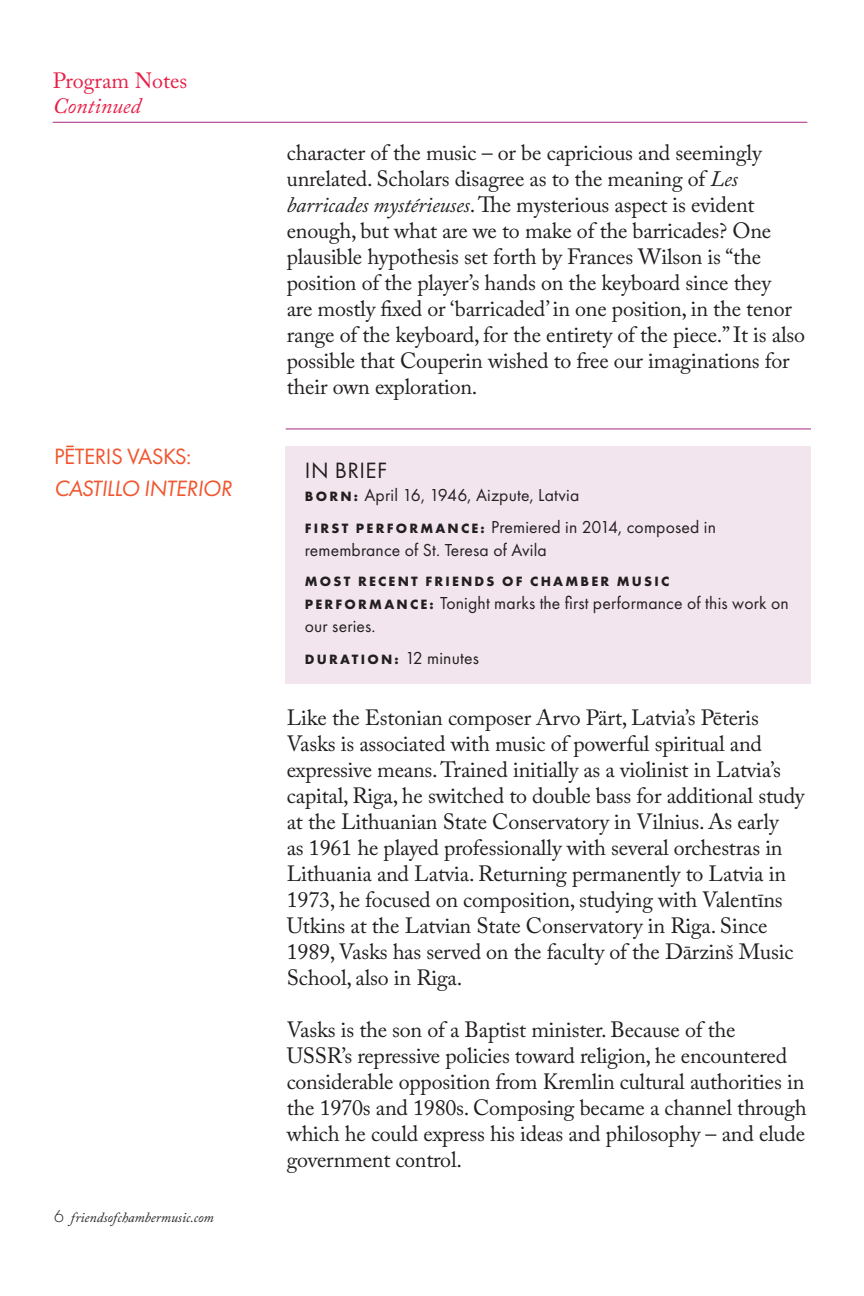
<style>
.page{position:relative;width:864px;height:1296px;background:#fff}
.page>*{position:absolute;margin:0;border:0;box-sizing:border-box;transform-origin:0 0}
.t1{font:italic 23px "Futura PT";letter-spacing:-.02em;color:#f0562f}
.t2{font:23px "Futura PT";letter-spacing:-.02em;color:#f0562f}
.t3{font:23px "Futura PT";letter-spacing:.02em;color:#231f20}
.t4{font:22px/26px "Adobe Caslon Pro";letter-spacing:-.01em;color:#231f20}
.t5{font:22px "Adobe Caslon Pro";color:#e62047}
.t6{font:italic 22px "Adobe Caslon Pro";color:#e62047}
.t7{font:18px/32px "Futura PT";letter-spacing:.01em;color:#231f20}
.t8{font:700 14px "Futura PT";letter-spacing:.16em;color:#231f20}
.t9{font:italic 14px "Adobe Caslon Pro";color:#231f20}
.s1{font-family:"Futura PT";font-weight:300;font-style:normal;font-size:18px}
.s2{font-style:italic}
.s3{font-weight:700;font-size:14px}
.s4{font-weight:400;font-size:18px}
</style>
<div class="page">
<hr style="left:53px;top:122px;width:754px;height:1px;background:#a62882">
<div style="left:286px;top:446px;width:525px;height:238px;background:#f2e5ee"></div>
<hr style="left:286px;top:428px;width:525px;height:1px;background:#a62882">
<p class="t5" style="left:53px;top:67px;width:136px">Program Notes</p>
<p class="t6" style="left:53px;top:92px;width:90px">Continued</p>
<p class="t2" style="left:54px;top:442px;width:139px">PĒTERIS VASKS:</p>
<p class="t1" style="left:54px;top:474px;width:180px">CASTILLO INTERIOR</p>
<p class="t9" style="left:54px;top:1209px;width:161px"><span class="s1">6</span> friendsofchambermusic.com</p>
<p class="t4" style="left:287px;top:140px;width:520px">character of the music – or be capricious and seemingly unrelated. Scholars disagree as to the meaning of <span class="s2">Les barricades mystérieuses</span>. The mysterious aspect is evident enough, but what are we to make of the barricades? One plausible hypothesis set forth by Frances Wilson is “the position of the player’s hands on the keyboard since they<br>are mostly fixed or ‘barricaded’ in one position, in the tenor range of the keyboard, for the entirety of the piece.” It is also possible that Couperin wished to free our imaginations for their own exploration.</p>
<p class="t3" style="left:305px;top:457px;width:84px">IN BRIEF</p>
<p class="t7" style="left:305px;top:479px;width:413px"><span class="s3">BORN:</span> April 16, 1946, Aizpute, Latvia<br><span class="s3">FIRST PERFORMANCE:</span> Premiered in 2014, composed in</p>
<p class="t7" style="left:305px;top:534px;width:244px">remembrance of St. Teresa of Avila</p>
<p class="t8" style="left:305px;top:572px;width:366px">MOST RECENT FRIENDS OF CHAMBER MUSIC</p>
<p class="t7" style="left:305px;top:591px;width:486px;line-height:23px"><span class="s3">PERFORMANCE:</span> Tonight marks the first performance of this work on our series.</p>
<p class="t8" style="left:305px;top:650px;width:176px">DURATION: <span class="s4">12 minutes</span></p>
<p class="t4" style="left:287px;top:704px;width:519px">Like the Estonian composer Arvo Pärt, Latvia’s Pēteris Vasks is associated with music of powerful spiritual and expressive means. Trained initially as a violinist in Latvia’s capital, Riga, he switched to double bass for additional study at the Lithuanian State Conservatory in Vilnius. As early<br>as 1961 he played professionally with several orchestras in Lithuania and Latvia. Returning permanently to Latvia in 1973, he focused on composition, studying with Valentīns Utkins at the Latvian State Conservatory in Riga. Since 1989, Vasks has served on the faculty of the Dārzinš Music School, also in Riga.</p>
<p class="t4" style="left:287px;top:1016px;width:521px">Vasks is the son of a Baptist minister. Because of the<br>USSR’s repressive policies toward religion, he encountered considerable opposition from Kremlin cultural authorities in the 1970s and 1980s. Composing became a channel through which he could express his ideas and philosophy – and elude government control.</p>
</div>
